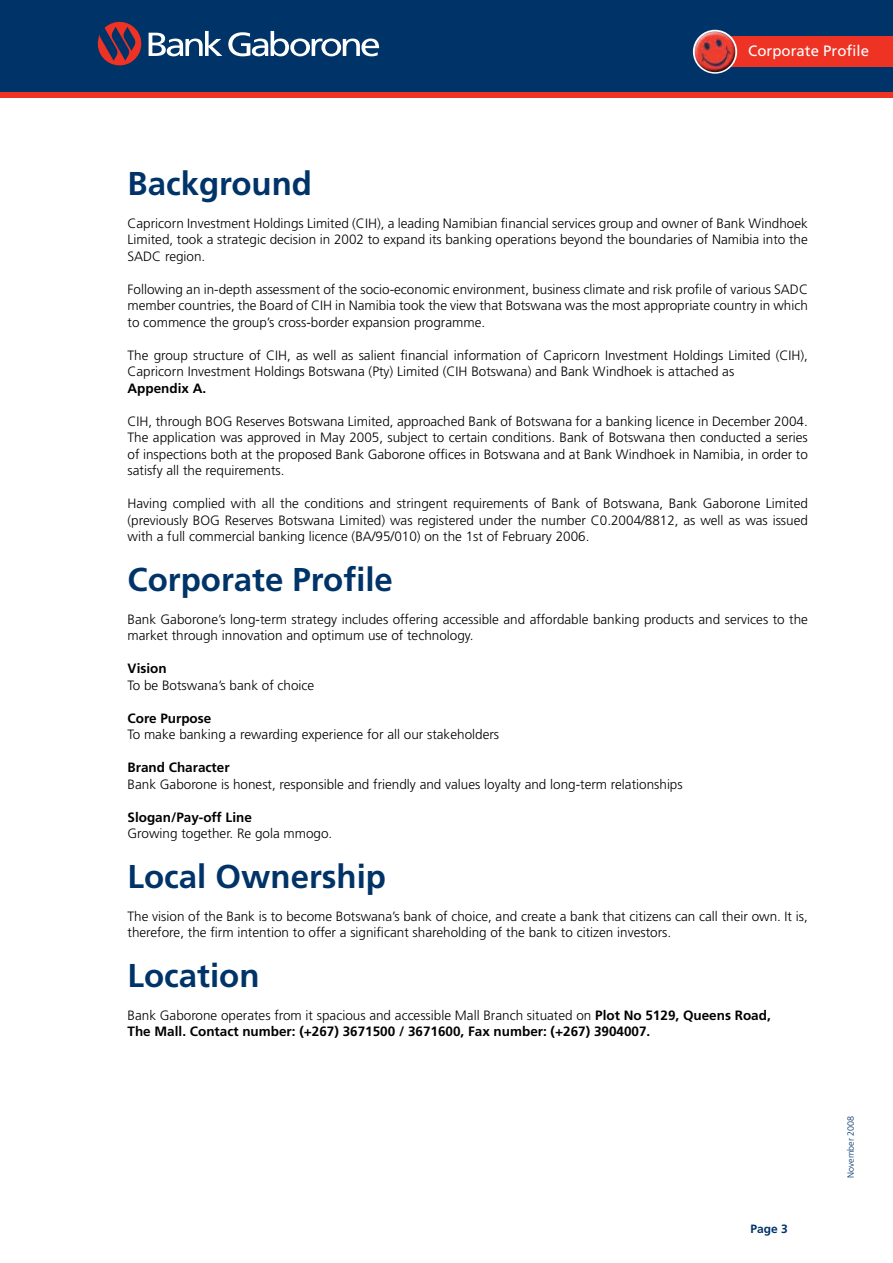
<style>
.page{position:relative;width:893px;height:1263px;background:#fff}
.page>*{position:absolute;margin:0;border:0;box-sizing:border-box;transform-origin:0 0}
.t1{font:700 33px "Frutiger LT Std";color:#003468}
.t2{font:15px "Frutiger LT Std";color:#fff}
.t3{font:300 13.5px/16.5px "Frutiger LT Std";color:#000;text-align:justify}
.t4{font:700 13.5px/16.5px "Frutiger LT Std";color:#000}
.t5{font:700 12px "Frutiger LT Std";color:#003468}
.t6{font:300 9px "Frutiger LT Std";color:#003468}
.s1{font-weight:300}
</style>
<div class="page">
<div style="left:0;top:0;width:893px;height:97px;background:#003468"></div>
<svg style="left:228px;top:31px;width:151px;height:25px"></svg>
<svg style="left:97px;top:21px;width:125px;height:45px"></svg>
<div style="left:0;top:92px;width:893px;height:6px;background:#ee3224"></div>
<div style="left:719px;top:36px;width:174px;height:31px;background:#ee3224"></div>
<div style="left:693px;top:30px;width:44px;height:44px;border:3px solid #fff;border-radius:50%"></div>
<img style="left:697px;top:32px;width:18px;height:11px">
<p class="t2" style="left:748px;top:42px;width:122px">Corporate Profile</p>
<h1 class="t1" style="left:128px;top:164px;width:186px">Background</h1>
<p class="t3" style="left:128px;top:215px;width:682px">Capricorn Investment Holdings Limited (CIH), a leading Namibian financial services group and owner of Bank Windhoek Limited, took a strategic decision in 2002 to expand its banking operations beyond the boundaries of Namibia into the SADC region.</p>
<p class="t3" style="left:128px;top:281px;width:682px">Following an in-depth assessment of the socio-economic environment, business climate and risk profile of various SADC member countries, the Board of CIH in Namibia took the view that Botswana was the most appropriate country in which to commence the group’s cross-border expansion programme.</p>
<p class="t3" style="left:128px;top:347px;width:682px">The group structure of CIH, as well as salient financial information of Capricorn Investment Holdings Limited (CIH),<br>Capricorn Investment Holdings Botswana (Pty) Limited (CIH Botswana) and Bank Windhoek is attached as</p>
<p class="t4" style="left:128px;top:380px;width:80px">Appendix A.</p>
<p class="t3" style="left:128px;top:413px;width:682px">CIH, through BOG Reserves Botswana Limited, approached Bank of Botswana for a banking licence in December 2004.<br>The application was approved in May 2005, subject to certain conditions. Bank of Botswana then conducted a series of inspections both at the proposed Bank Gaborone offices in Botswana and at Bank Windhoek in Namibia, in order to satisfy all the requirements.</p>
<p class="t3" style="left:128px;top:496px;width:682px">Having complied with all the conditions and stringent requirements of Bank of Botswana, Bank Gaborone Limited (previously BOG Reserves Botswana Limited) was registered under the number C0.2004/8812, as well as was issued with a full commercial banking licence (BA/95/010) on the 1st of February 2006.</p>
<h1 class="t1" style="left:128px;top:560px;width:267px">Corporate Profile</h1>
<p class="t3" style="left:128px;top:611px;width:682px">Bank Gaborone’s long-term strategy includes offering accessible and affordable banking products and services to the market through innovation and optimum use of technology.</p>
<p class="t4" style="left:128px;top:660px;width:41px">Vision</p>
<p class="t3" style="left:128px;top:677px;width:188px">To be Botswana’s bank of choice</p>
<p class="t4" style="left:128px;top:710px;width:85px">Core Purpose</p>
<p class="t3" style="left:128px;top:727px;width:373px">To make banking a rewarding experience for all our stakeholders</p>
<p class="t4" style="left:128px;top:759px;width:104px">Brand Character</p>
<p class="t3" style="left:128px;top:776px;width:557px">Bank Gaborone is honest, responsible and friendly and values loyalty and long-term relationships</p>
<p class="t4" style="left:128px;top:809px;width:126px">Slogan/Pay-off Line</p>
<p class="t3" style="left:128px;top:826px;width:206px">Growing together. Re gola mmogo.</p>
<h1 class="t1" style="left:128px;top:857px;width:260px">Local Ownership</h1>
<p class="t3" style="left:128px;top:908px;width:682px">The vision of the Bank is to become Botswana’s bank of choice, and create a bank that citizens can call their own. It is, therefore, the firm intention to offer a significant shareholding of the bank to citizen investors.</p>
<h1 class="t1" style="left:128px;top:956px;width:133px">Location</h1>
<p class="t4" style="left:128px;top:1007px;width:645px"><span class="s1">Bank Gaborone operates from it spacious and accessible Mall Branch situated on</span> Plot No 5129, Queens Road,<br>The Mall. Contact number: (+267) 3671500 / 3671600, Fax number: (+267) 3904007.</p>
<p class="t5" style="left:750px;top:1222px;width:39px">Page 3</p>
<p class="t6" style="left:846px;top:1178px;width:64px;rotate:-90deg">November 2008</p>
</div>
